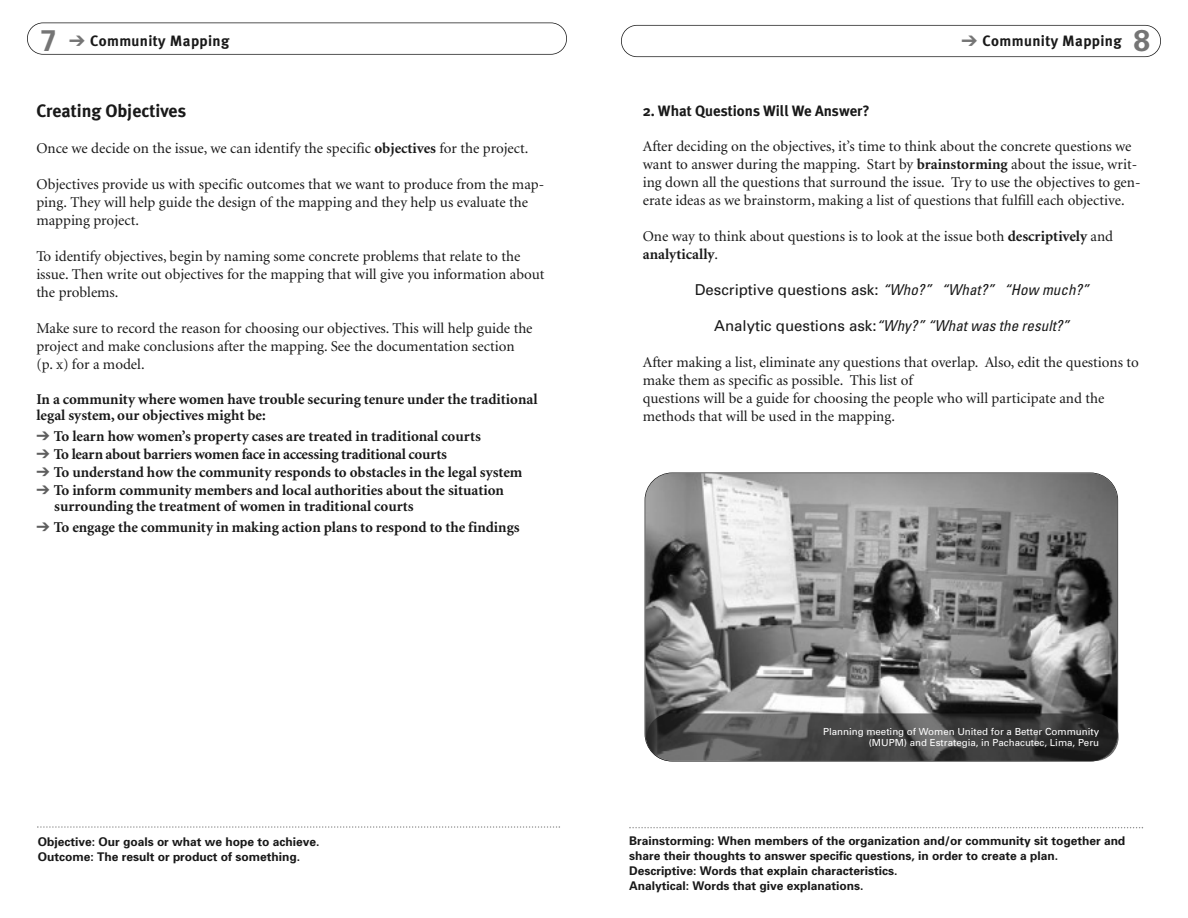
<style>
.page{position:relative;width:1188px;height:918px;background:#fff}
.page>*{position:absolute;margin:0;border:0;box-sizing:border-box;transform-origin:0 0}
.t1{font:700 18px "Meta Plus";color:#191919}
.t2{font:15px/18px "Minion";color:#191919}
.t3{font:700 15px/16.5px "Minion";color:#191919}
.t4{font:15px "Univers";color:#191919}
.t5{font:italic condensed 15px "Univers";letter-spacing:.005em;color:#191919}
.t6{font:700 15px "Meta Plus";letter-spacing:.025em;color:#191919}
.t7{font:700 15px "Meta Plus";color:#191919}
.t8{font:700 12px/15px "Univers";color:#191919}
.t9{font:9.75px/11.7px "Univers";color:#fff;text-align:right}
.s1{font-family:"Univers";font-size:30px;color:#757575}
.s2{color:#757575}
.s3{font-weight:700}
.s4{color:#5e5e5e}
.s5{font-style:italic;font-stretch:condensed}
.s6{font-style:normal;font-stretch:normal}
</style>
<div class="page">
<div style="left:621px;top:25px;width:540px;height:32px;border:2px solid #191919;border-radius:16px"></div>
<div style="left:27px;top:22px;width:540px;height:33px;border:2px solid #191919;border-radius:16px"></div>
<svg style="left:37px;top:826px;width:523px;height:2px"></svg>
<svg style="left:629px;top:827px;width:514px;height:1px"></svg>
<img style="left:645px;top:473px;width:472px;height:288px;border-radius:27px">
<div style="left:645px;top:472px;width:473px;height:290px;border:2px solid #191919;border-radius:28px"></div>
<img style="left:647px;top:713px;width:470px;height:48px">
<p class="t6" style="left:40px;top:32px;width:190px"><span class="s1">7</span> <span class="s2">➔</span> Community Mapping</p>
<p class="t6" style="left:962px;top:32px;width:190px"><span class="s2">➔</span> Community Mapping <span class="s1">8</span></p>
<p class="t1" style="left:36px;top:100px;width:151px">Creating Objectives</p>
<p class="t2" style="left:36px;top:140px;width:494px">Once we decide on the issue, we can identify the specific <span class="s3">objectives</span> for the project.</p>
<p class="t2" style="left:36px;top:176px;width:509px">Objectives provide us with specific outcomes that we want to produce from the map&shy;ping. They will help guide the design of the mapping and they help us evaluate the mapping project.</p>
<p class="t2" style="left:36px;top:248px;width:510px">To identify objectives, begin by naming some concrete problems that relate to the issue. Then write out objectives for the mapping that will give you information about the problems.</p>
<p class="t2" style="left:36px;top:320px;width:498px">Make sure to record the reason for choosing our objectives. This will help guide the project and make conclusions after the mapping. See the documentation section (p. x) for a model.</p>
<p class="t3" style="left:36px;top:391px;width:503px">In a community where women have trouble securing tenure under the traditional legal system, our objectives might be:</p>
<p class="t3" style="left:36px;top:428px;width:446px"><span class="s4">➔</span> To learn how women’s property cases are treated in traditional courts</p>
<p class="t3" style="left:36px;top:446px;width:412px"><span class="s4">➔</span> To learn about barriers women face in accessing traditional courts</p>
<p class="t3" style="left:36px;top:464px;width:488px"><span class="s4">➔</span> To understand how the community responds to obstacles in the legal system</p>
<p class="t3" style="left:54px;top:482px;width:451px;text-indent:-18px"><span class="s4">➔</span> To inform community members and local authorities about the situation surrounding the treatment of women in traditional courts</p>
<p class="t3" style="left:36px;top:519px;width:485px"><span class="s4">➔</span> To engage the community in making action plans to respond to the findings</p>
<p class="t7" style="left:643px;top:102px;width:229px">2. What Questions Will We Answer?</p>
<p class="t2" style="left:643px;top:138px;width:499px">After deciding on the objectives, it’s time to think about the concrete questions we want to answer during the mapping. Start by <span class="s3">brainstorming</span> about the issue, writ&shy;ing down all the questions that surround the issue. Try to use the objectives to gen&shy;erate ideas as we brainstorm, making a list of questions that fulfill each objective.</p>
<p class="t2" style="left:643px;top:228px;width:472px">One way to think about questions is to look at the issue both <span class="s3">descriptively</span> and <span class="s3">analytically</span>.</p>
<p class="t4" style="left:695px;top:280px;width:396px">Descriptive questions ask: <span class="s5">“Who?” “What?” “How much?”</span></p>
<p class="t5" style="left:714px;top:316px;width:356px"><span class="s6">Analytic questions ask:</span>“Why?” “What was the result?”</p>
<p class="t2" style="left:643px;top:354px;width:498px">After making a list, eliminate any questions that overlap. Also, edit the questions to make them as specific as possible. This list of<br>questions will be a guide for choosing the people who will participate and the methods that will be used in the mapping.</p>
<p class="t9" style="left:823px;top:725px;width:278px">Planning meeting of Women United for a Better Community (MUPM) and Estrategia, in Pachacutec, Lima, Peru</p>
<p class="t8" style="left:38px;top:835px;width:283px;line-height:14.4px">Objective: Our goals or what we hope to achieve.<br>Outcome: The result or product of something.</p>
<p class="t8" style="left:629px;top:833px;width:498px">Brainstorming: When members of the organization and/or community sit together and share their thoughts to answer specific questions, in order to create a plan.<br>Descriptive: Words that explain characteristics.<br>Analytical: Words that give explanations.</p>
</div>
